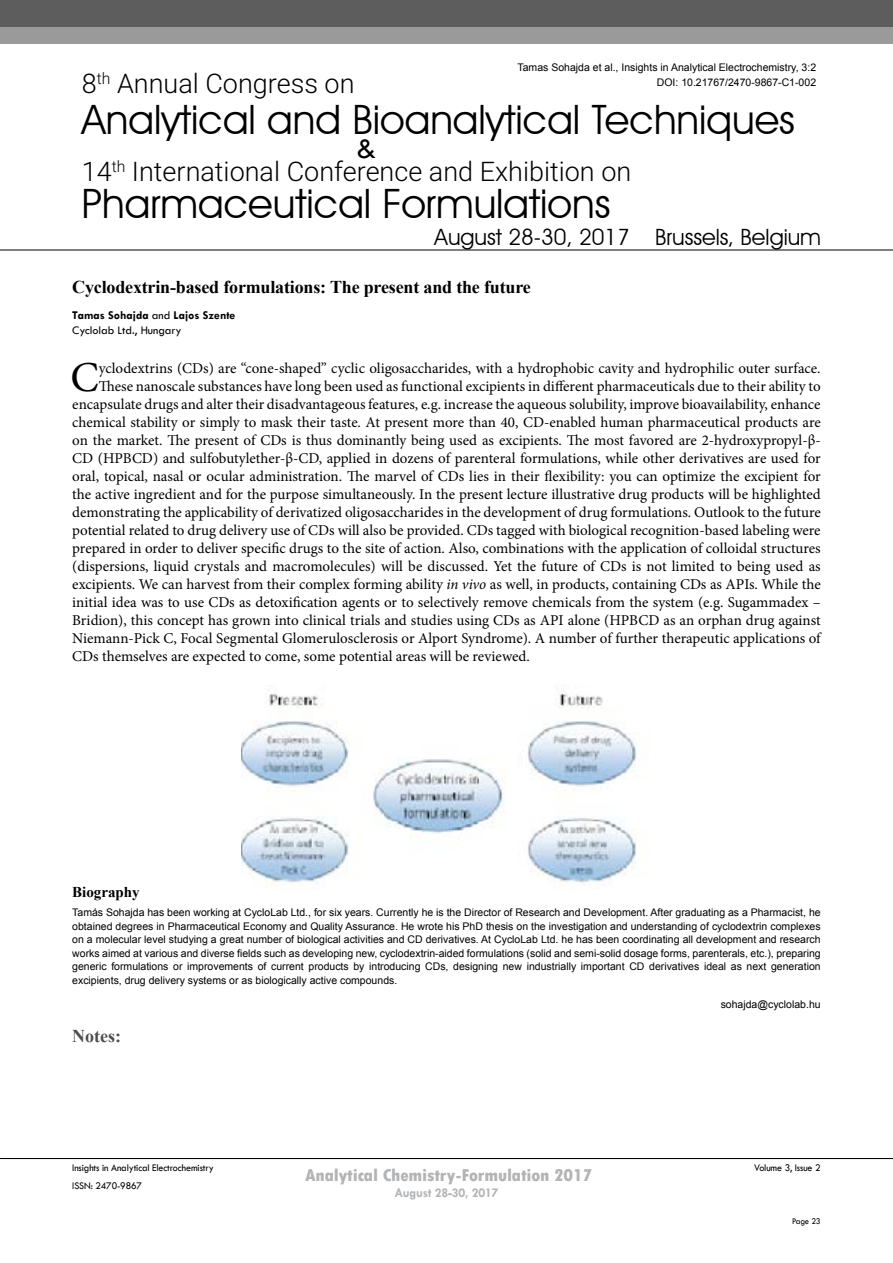
<style>
.page{position:relative;width:893px;height:1263px;background:#fff}
.page>*{position:absolute;margin:0;border:0;box-sizing:border-box;transform-origin:0 0}
.t1{font:42.75px "Minion Pro";color:#000}
.t2{font:40.5px/83.8px "Avant Garde IT Cby BT";color:#000}
.t3{font:29.4px "Tw Cen";color:#000}
.t4{font:300 27px "Roboto";color:#000}
.t5{font:22.5px "Avant Garde IT Cby BT";color:#000}
.t6{font:700 18px "Times New Roman";letter-spacing:-.01em;color:#000}
.t7{font:800 condensed 18px "Tw Cen";letter-spacing:-.01em;color:#808285;scale:1.1 1}
.t8{font:700 18px "Times New Roman";color:#4d4d4f}
.t9{font:15px "Minion Pro";color:#000}
.t10{font:700 15px "Times New Roman";color:#000}
.t11{font:700 13.5px "Tw Cen";letter-spacing:-.01em;color:#808285;scale:.95 1}
.t12{font:700 12px/15px "Tw Cen";color:#000}
.t13{font:10.5px/13.5px "Arial";color:#000;text-align:justify}
.t14{font:10.5px "Tw Cen";letter-spacing:-.01em;color:#000;scale:.95 1}
.t15{font:9px "Tw Cen";letter-spacing:-.02em;color:#000;scale:.95 1}
.s1{font-weight:400}
.s2{font-style:italic}
</style>
<div class="page">
<hr style="left:0;top:1158px;width:893px;height:1px;background:#000">
<hr style="left:0;top:250px;width:893px;height:1px;background:#000">
<div style="left:0;top:0;width:893px;height:44px;background:#9a9a9a"></div>
<div style="left:0;top:0;width:893px;height:27px;background:#5d5d5d"></div>
<img style="left:242px;top:686px;width:396px;height:197px">
<h3 class="t4" style="left:82px;top:64px;width:274px">8<sup>th</sup> Annual Congress on</h3>
<p class="t13" style="left:518px;top:60px;width:300px;line-height:14.4px;text-align:right">Tamas Sohajda et al., Insights in Analytical Electrochemistry, 3:2<br>DOI: 10.21767/2470-9867-C1-002</p>
<h2 class="t2" style="left:82px;top:78px;width:715px">Analytical and Bioanalytical Techniques<br>Pharmaceutical Formulations</h2>
<h3 class="t3" style="left:357px;top:131px;width:21px">&amp;</h3>
<h3 class="t4" style="left:82px;top:153px;width:551px">14<sup>th</sup> International Conference and Exhibition on</h3>
<h3 class="t5" style="left:435px;top:223px;width:388px">August 28-30, 2017 Brussels, Belgium</h3>
<p class="t6" style="left:72px;top:275px;width:460px">Cyclodextrin-based formulations: The present and the future</p>
<p class="t12" style="left:72px;top:307px;width:164px">Tamas Sohajda <span class="s1">and</span> Lajos Szente<br><span class="s1">Cyclolab Ltd., Hungary</span></p>
<h1 class="t1" style="left:70px;top:349px;width:30px">C</h1>
<p class="t9" style="left:99px;top:358px;width:723px">yclodextrins (CDs) are “cone-shaped” cyclic oligosaccharides, with a hydrophobic cavity and hydrophilic outer surface.</p>
<p class="t9" style="left:99px;top:376px;width:723px">These nanoscale substances have long been used as functional excipients in different pharmaceuticals due to their ability to</p>
<p class="t9" style="left:72px;top:394px;width:750px">encapsulate drugs and alter their disadvantageous features, e.g. increase the aqueous solubility, improve bioavailability, enhance</p>
<p class="t9" style="left:72px;top:412px;width:750px">chemical stability or simply to mask their taste. At present more than 40, CD-enabled human pharmaceutical products are</p>
<p class="t9" style="left:72px;top:430px;width:750px">on the market. The present of CDs is thus dominantly being used as excipients. The most favored are 2-hydroxypropyl-β-</p>
<p class="t9" style="left:72px;top:448px;width:750px">CD (HPBCD) and sulfobutylether-β-CD, applied in dozens of parenteral formulations, while other derivatives are used for</p>
<p class="t9" style="left:72px;top:466px;width:750px">oral, topical, nasal or ocular administration. The marvel of CDs lies in their flexibility: you can optimize the excipient for</p>
<p class="t9" style="left:72px;top:484px;width:750px">the active ingredient and for the purpose simultaneously. In the present lecture illustrative drug products will be highlighted</p>
<p class="t9" style="left:72px;top:502px;width:750px">demonstrating the applicability of derivatized oligosaccharides in the development of drug formulations. Outlook to the future</p>
<p class="t9" style="left:72px;top:520px;width:750px">potential related to drug delivery use of CDs will also be provided. CDs tagged with biological recognition-based labeling were</p>
<p class="t9" style="left:72px;top:538px;width:750px">prepared in order to deliver specific drugs to the site of action. Also, combinations with the application of colloidal structures</p>
<p class="t9" style="left:72px;top:556px;width:750px">(dispersions, liquid crystals and macromolecules) will be discussed. Yet the future of CDs is not limited to being used as</p>
<p class="t9" style="left:72px;top:574px;width:750px">excipients. We can harvest from their complex forming ability <span class="s2">in vivo</span> as well, in products, containing CDs as APIs. While the</p>
<p class="t9" style="left:72px;top:592px;width:750px">initial idea was to use CDs as detoxification agents or to selectively remove chemicals from the system (e.g. Sugammadex –</p>
<p class="t9" style="left:72px;top:610px;width:750px">Bridion), this concept has grown into clinical trials and studies using CDs as API alone (HPBCD as an orphan drug against</p>
<p class="t9" style="left:72px;top:628px;width:750px">Niemann-Pick C, Focal Segmental Glomerulosclerosis or Alport Syndrome). A number of further therapeutic applications of</p>
<p class="t9" style="left:72px;top:646px;width:459px">CDs themselves are expected to come, some potential areas will be reviewed.</p>
<p class="t10" style="left:72px;top:881px;width:69px">Biography</p>
<p class="t13" style="left:72px;top:906px;width:750px">Tamás Sohajda has been working at CycloLab Ltd., for six years. Currently he is the Director of Research and Development. After graduating as a Pharmacist, he obtained degrees in Pharmaceutical Economy and Quality Assurance. He wrote his PhD thesis on the investigation and understanding of cyclodextrin complexes on a molecular level studying a great number of biological activities and CD derivatives. At CycloLab Ltd. he has been coordinating all development and research works aimed at various and diverse fields such as developing new, cyclodextrin-aided formulations (solid and semi-solid dosage forms, parenterals, etc.), preparing generic formulations or improvements of current products by introducing CDs, designing new industrially important CD derivatives ideal as next generation excipients, drug delivery systems or as biologically active compounds.</p>
<p class="t13" style="left:721px;top:998px;width:101px">sohajda@cyclolab.hu</p>
<p class="t8" style="left:72px;top:1024px;width:50px">Notes:</p>
<p class="t14" style="left:72px;top:1162px;width:150px">Insights in Analytical Electrochemistry</p>
<p class="t14" style="left:754px;top:1162px;width:72px">Volume 3, Issue 2</p>
<p class="t14" style="left:72px;top:1179px;width:75px">ISSN: 2470-9867</p>
<p class="t7" style="left:305px;top:1164px;width:262px">Analytical Chemistry-Formulation 2017</p>
<p class="t11" style="left:394px;top:1184px;width:111px">August 28-30, 2017</p>
<p class="t15" style="left:792px;top:1215px;width:32px">Page 23</p>
</div>
